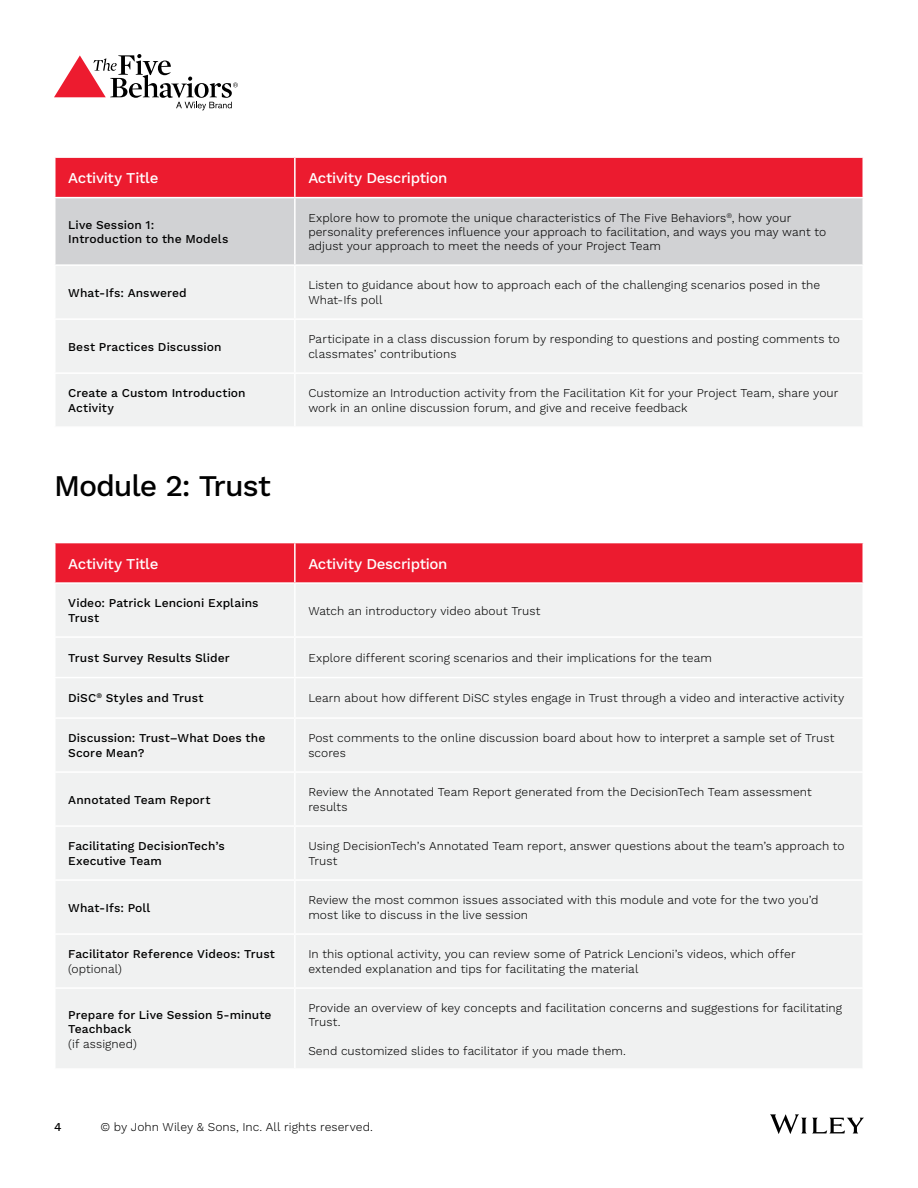
<style>
.page{position:relative;width:918px;height:1188px;background:#fff}
.page>*{position:absolute;margin:0;border:0;box-sizing:border-box;transform-origin:0 0}
.t1{font:500 30px "Work Sans";letter-spacing:-.035em;color:#000}
.t2{font:500 15px "Work Sans";letter-spacing:-.02em;color:#fff}
.t3{font:300 12px/14.4px "Work Sans";letter-spacing:.005em;color:#000}
.t4{font:500 12px/14.4px "Work Sans";letter-spacing:.005em;color:#000}
</style>
<div class="page">
<svg style="left:770px;top:1114px;width:94px;height:20px"></svg>
<div style="left:56px;top:158px;width:807px;height:39px;background:#ec1b2f"></div>
<div style="left:56px;top:198px;width:807px;height:66px;background:#d1d2d4"></div>
<div style="left:56px;top:266px;width:806px;height:160px;background:#f0f1f1"></div>
<hr style="left:294px;top:158px;width:2px;height:39px;background:#fff">
<hr style="left:294px;top:198px;width:2px;height:66px;background:#fff">
<hr style="left:294px;top:266px;width:2px;height:52px;background:#fff">
<hr style="left:54px;top:318px;width:241px;height:2px;background:#fff">
<hr style="left:295px;top:318px;width:569px;height:2px;background:#fff">
<hr style="left:294px;top:320px;width:2px;height:52px;background:#fff">
<hr style="left:54px;top:372px;width:241px;height:2px;background:#fff">
<hr style="left:295px;top:372px;width:569px;height:2px;background:#fff">
<hr style="left:294px;top:374px;width:2px;height:52px;background:#fff">
<div style="left:56px;top:543px;width:807px;height:39px;background:#ec1b2f"></div>
<div style="left:56px;top:584px;width:806px;height:484px;background:#f0f1f1"></div>
<hr style="left:294px;top:543px;width:2px;height:39px;background:#fff">
<hr style="left:294px;top:584px;width:2px;height:52px;background:#fff">
<hr style="left:54px;top:636px;width:241px;height:2px;background:#fff">
<hr style="left:295px;top:636px;width:569px;height:2px;background:#fff">
<hr style="left:294px;top:638px;width:2px;height:39px;background:#fff">
<hr style="left:54px;top:677px;width:241px;height:1px;background:#fff">
<hr style="left:295px;top:677px;width:569px;height:1px;background:#fff">
<hr style="left:294px;top:678px;width:2px;height:39px;background:#fff">
<hr style="left:54px;top:717px;width:241px;height:2px;background:#fff">
<hr style="left:295px;top:717px;width:569px;height:2px;background:#fff">
<hr style="left:294px;top:719px;width:2px;height:52px;background:#fff">
<hr style="left:54px;top:771px;width:241px;height:2px;background:#fff">
<hr style="left:295px;top:771px;width:569px;height:2px;background:#fff">
<hr style="left:294px;top:773px;width:2px;height:52px;background:#fff">
<hr style="left:54px;top:825px;width:241px;height:2px;background:#fff">
<hr style="left:295px;top:825px;width:569px;height:2px;background:#fff">
<hr style="left:294px;top:827px;width:2px;height:52px;background:#fff">
<hr style="left:54px;top:879px;width:241px;height:2px;background:#fff">
<hr style="left:295px;top:879px;width:569px;height:2px;background:#fff">
<hr style="left:294px;top:881px;width:2px;height:52px;background:#fff">
<hr style="left:54px;top:933px;width:241px;height:2px;background:#fff">
<hr style="left:295px;top:933px;width:569px;height:2px;background:#fff">
<hr style="left:294px;top:935px;width:2px;height:52px;background:#fff">
<hr style="left:54px;top:987px;width:241px;height:2px;background:#fff">
<hr style="left:295px;top:987px;width:569px;height:2px;background:#fff">
<hr style="left:294px;top:989px;width:2px;height:79px;background:#fff">
<svg style="left:54px;top:54px;width:184px;height:56px"></svg>
<p class="t2" style="left:68px;top:172px;width:92px">Activity Title</p>
<p class="t2" style="left:308px;top:172px;width:141px">Activity Description</p>
<p class="t4" style="left:68px;top:218px;width:162px">Live Session 1:<br>Introduction to the Models</p>
<p class="t3" style="left:308px;top:211px;width:519px">Explore how to promote the unique characteristics of The Five Behaviors<sup>®</sup>, how your personality preferences influence your approach to facilitation, and ways you may want to adjust your approach to meet the needs of your Project Team</p>
<p class="t4" style="left:68px;top:286px;width:120px">What-Ifs: Answered</p>
<p class="t3" style="left:308px;top:279px;width:514px">Listen to guidance about how to approach each of the challenging scenarios posed in the<br>What-Ifs poll</p>
<p class="t4" style="left:68px;top:340px;width:155px">Best Practices Discussion</p>
<p class="t3" style="left:308px;top:333px;width:533px">Participate in a class discussion forum by responding to questions and posting comments to classmates’ contributions</p>
<p class="t4" style="left:68px;top:387px;width:179px">Create a Custom Introduction<br>Activity</p>
<p class="t3" style="left:308px;top:387px;width:532px">Customize an Introduction activity from the Facilitation Kit for your Project Team, share your work in an online discussion forum, and give and receive feedback</p>
<h1 class="t1" style="left:54px;top:474px;width:218px">Module 2: Trust</h1>
<p class="t2" style="left:68px;top:558px;width:92px">Activity Title</p>
<p class="t2" style="left:308px;top:558px;width:141px">Activity Description</p>
<p class="t4" style="left:68px;top:597px;width:192px">Video: Patrick Lencioni Explains<br>Trust</p>
<p class="t3" style="left:308px;top:604px;width:234px">Watch an introductory video about Trust</p>
<p class="t4" style="left:68px;top:652px;width:163px">Trust Survey Results Slider</p>
<p class="t3" style="left:308px;top:651px;width:405px">Explore different scoring scenarios and their implications for the team</p>
<p class="t4" style="left:68px;top:692px;width:137px">DiSC<sup>®</sup> Styles and Trust</p>
<p class="t3" style="left:308px;top:692px;width:538px">Learn about how different DiSC styles engage in Trust through a video and interactive activity</p>
<p class="t4" style="left:68px;top:732px;width:199px">Discussion: Trust–What Does the<br>Score Mean?</p>
<p class="t3" style="left:308px;top:732px;width:527px">Post comments to the online discussion board about how to interpret a sample set of Trust scores</p>
<p class="t4" style="left:68px;top:793px;width:144px">Annotated Team Report</p>
<p class="t3" style="left:308px;top:786px;width:505px">Review the Annotated Team Report generated from the DecisionTech Team assessment results</p>
<p class="t4" style="left:68px;top:840px;width:158px">Facilitating DecisionTech’s<br>Executive Team</p>
<p class="t3" style="left:308px;top:840px;width:538px">Using DecisionTech’s Annotated Team report, answer questions about the team’s approach to<br>Trust</p>
<p class="t4" style="left:68px;top:901px;width:84px">What-Ifs: Poll</p>
<p class="t3" style="left:308px;top:894px;width:512px">Review the most common issues associated with this module and vote for the two you’d most like to discuss in the live session</p>
<p class="t4" style="left:68px;top:948px;width:208px">Facilitator Reference Videos: Trust</p>
<p class="t3" style="left:68px;top:962px;width:55px">(optional)</p>
<p class="t3" style="left:308px;top:948px;width:489px">In this optional activity, you can review some of Patrick Lencioni’s videos, which offer extended explanation and tips for facilitating the material</p>
<p class="t4" style="left:68px;top:1008px;width:205px">Prepare for Live Session 5-minute<br>Teachback</p>
<p class="t3" style="left:68px;top:1037px;width:70px">(if assigned)</p>
<p class="t3" style="left:308px;top:1001px;width:535px">Provide an overview of key concepts and facilitation concerns and suggestions for facilitating<br>Trust.</p>
<p class="t3" style="left:308px;top:1044px;width:319px">Send customized slides to facilitator if you made them.</p>
<p class="t4" style="left:54px;top:1120px;width:9px">4</p>
<p class="t3" style="left:100px;top:1120px;width:274px">© by John Wiley &amp; Sons, Inc. All rights reserved.</p>
</div>
